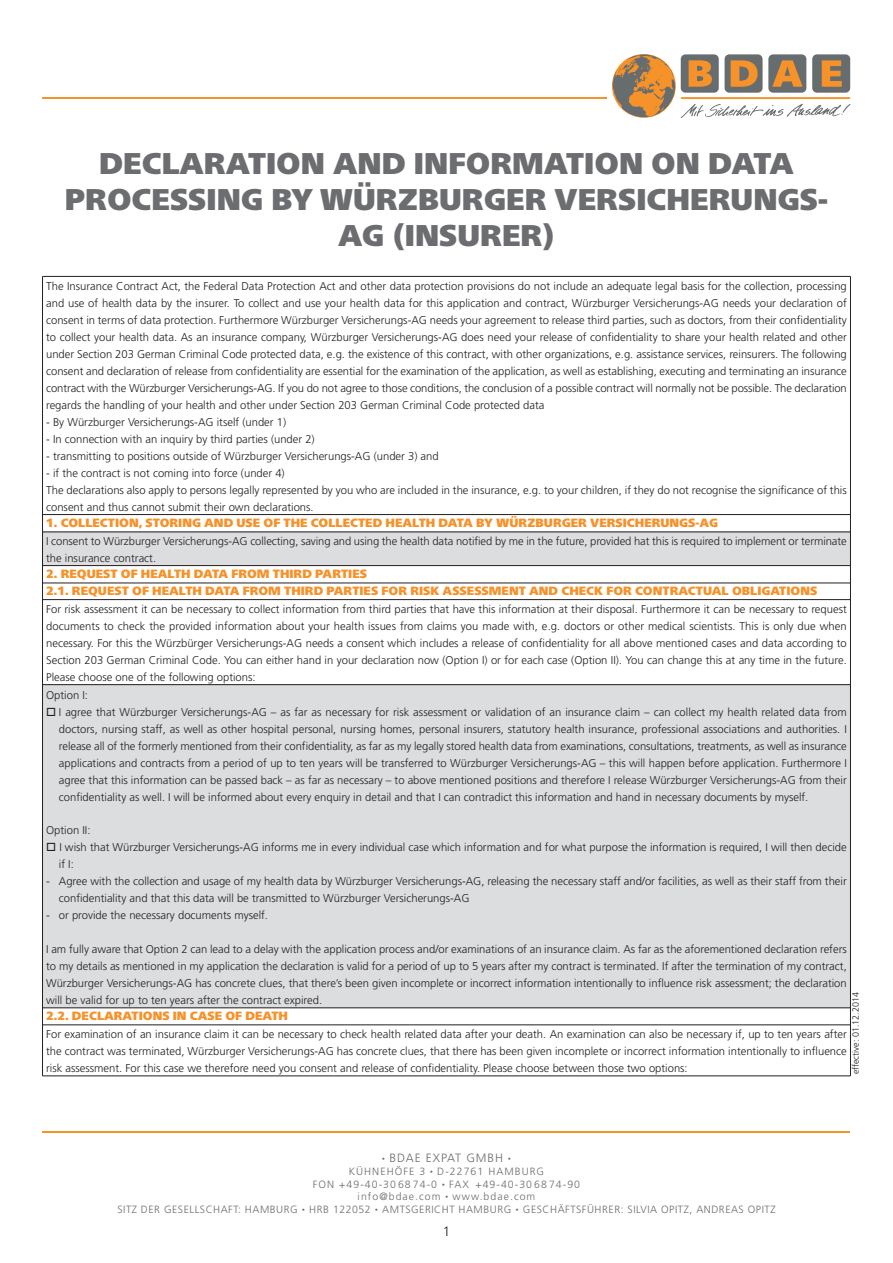
<style>
.page{position:relative;width:893px;height:1263px;background:#fff}
.page>*{position:absolute;margin:0;border:0;box-sizing:border-box;transform-origin:0 0}
.t1{font:30px/36px "Frutiger Neue LT Pro X Black";color:#6c6d70;text-align:center}
.t2{font:300 13.5px "Frutiger";color:#231f20}
.t3{font:12px "Frutiger Neue LT Pro X Black";color:#f6922a}
.t4{font:300 12px "Frutiger";letter-spacing:.075em;color:#6c6d70}
.t5{font:300 11.25px/17px "Frutiger";color:#231f20;text-align:justify}
.t6{font:300 10.5px/12.6px "Frutiger";letter-spacing:.05em;color:#6c6d70}
.t7{font:300 10.5px/12.6px "Frutiger";letter-spacing:.1em;color:#6c6d70}
.t8{font:300 9px "Frutiger";color:#231f20}
.t9{font:3.6px "Wingdings";color:#6c6d70}
</style>
<div class="page">
<div style="left:43px;top:531px;width:807px;height:35px;background:#dcdddf"></div>
<div style="left:43px;top:685px;width:807px;height:323px;background:#dcdddf"></div>
<svg style="left:613px;top:54px;width:237px;height:64px"></svg>
<hr style="left:43px;top:97px;width:564px;height:2px;background:#f6922a">
<hr style="left:43px;top:1131px;width:807px;height:2px;background:#f6922a">
<hr style="left:43px;top:1075px;width:807px;height:1px;background:#231f20">
<hr style="left:850px;top:276px;width:1px;height:800px;background:#231f20">
<hr style="left:42px;top:276px;width:1px;height:800px;background:#231f20">
<hr style="left:43px;top:276px;width:807px;height:1px;background:#231f20">
<hr style="left:43px;top:531px;width:807px;height:1px;background:#231f20">
<hr style="left:43px;top:599px;width:807px;height:1px;background:#231f20">
<hr style="left:43px;top:583px;width:807px;height:1px;background:#231f20">
<hr style="left:43px;top:565px;width:807px;height:1px;background:#231f20">
<hr style="left:43px;top:684px;width:807px;height:1px;background:#231f20">
<hr style="left:43px;top:514px;width:807px;height:1px;background:#231f20">
<hr style="left:43px;top:1024px;width:807px;height:1px;background:#231f20">
<hr style="left:43px;top:1007px;width:807px;height:1px;background:#231f20">
<h1 class="t1" style="left:65px;top:149px;width:765px">DECLARATION AND INFORMATION ON DATA<br>PROCESSING BY WÜRZBURGER VERSICHERUNGS-<br>AG (INSURER)</h1>
<p class="t5" style="left:46px;top:278px;width:802px">The Insurance Contract Act, the Federal Data Protection Act and other data protection provisions do not include an adequate legal basis for the collection, processing and use of health data by the insurer. To collect and use your health data for this application and contract, Würzburger Versicherungs-AG needs your declaration of consent in terms of data protection. Furthermore Würzburger Versicherungs-AG needs your agreement to release third parties, such as doctors, from their confidentiality to collect your health data. As an insurance company, Würzburger Versicherungs-AG does need your release of confidentiality to share your health related and other under Section 203 German Criminal Code protected data, e.g. the existence of this contract, with other organizations, e.g. assistance services, reinsurers. The following consent and declaration of release from confidentiality are essential for the examination of the application, as well as establishing, executing and terminating an insurance contract with the Würzburger Versicherungs-AG. If you do not agree to those conditions, the conclusion of a possible contract will normally not be possible. The declaration regards the handling of your health and other under Section 203 German Criminal Code protected data</p>
<p class="t5" style="left:46px;top:414px;width:242px">- By Würzburger Versicherungs-AG itself (under 1)</p>
<p class="t5" style="left:46px;top:431px;width:270px">- In connection with an inquiry by third parties (under 2)</p>
<p class="t5" style="left:46px;top:448px;width:394px">- transmitting to positions outside of Würzburger Versicherungs-AG (under 3) and</p>
<p class="t5" style="left:46px;top:465px;width:802px;text-align:left">- if the contract is not coming into force (under 4)<br>The declarations also apply to persons legally represented by you who are included in the insurance, e.g. to your children, if they do not recognise the significance of this consent and thus cannot submit their own declarations.</p>
<p class="t3" style="left:46px;top:519px;width:673px">1. COLLECTION, STORING AND USE OF THE COLLECTED HEALTH DATA BY WÜRZBURGER VERSICHERUNGS-AG</p>
<p class="t5" style="left:46px;top:533px;width:802px">I consent to Würzburger Versicherungs-AG collecting, saving and using the health data notified by me in the future, provided hat this is required to implement or terminate the insurance contract.</p>
<p class="t3" style="left:46px;top:570px;width:322px">2. REQUEST OF HEALTH DATA FROM THIRD PARTIES</p>
<p class="t5" style="left:46px;top:601px;width:802px">For risk assessment it can be necessary to collect information from third parties that have this information at their disposal. Furthermore it can be necessary to request documents to check the provided information about your health issues from claims you made with, e.g. doctors or other medical scientists. This is only due when necessary. For this the Würzbürger Versicherungs-AG needs a consent which includes a release of confidentiality for all above mentioned cases and data according to Section 203 German Criminal Code. You can either hand in your declaration now (Option I) or for each case (Option II). You can change this at any time in the future.<br>Please choose one of the following options:</p>
<p class="t3" style="left:46px;top:587px;width:773px">2.1. REQUEST OF HEALTH DATA FROM THIRD PARTIES FOR RISK ASSESSMENT AND CHECK FOR CONTRACTUAL OBLIGATIONS</p>
<p class="t5" style="left:46px;top:687px;width:43px">Option I:</p>
<p class="t5" style="left:59px;top:704px;width:789px;text-indent:-13px">□ I agree that Würzburger Versicherungs-AG – as far as necessary for risk assessment or validation of an insurance claim – can collect my health related data from doctors, nursing staff, as well as other hospital personal, nursing homes, personal insurers, statutory health insurance, professional associations and authorities. I release all of the formerly mentioned from their confidentiality, as far as my legally stored health data from examinations, consultations, treatments, as well as insurance applications and contracts from a period of up to ten years will be transferred to Würzburger Versicherungs-AG – this will happen before application. Furthermore I agree that this information can be passed back – as far as necessary – to above mentioned positions and therefore I release Würzburger Versicherungs-AG from their confidentiality as well. I will be informed about every enquiry in detail and that I can contradict this information and hand in necessary documents by myself.</p>
<p class="t5" style="left:46px;top:822px;width:46px">Option II:</p>
<p class="t5" style="left:59px;top:839px;width:789px;text-indent:-13px">□ I wish that Würzburger Versicherungs-AG informs me in every individual case which information and for what purpose the information is required, I will then decide if I:</p>
<p class="t5" style="left:59px;top:873px;width:789px;text-indent:-13px">- Agree with the collection and usage of my health data by Würzburger Versicherungs-AG, releasing the necessary staff and/or facilities, as well as their staff from their confidentiality and that this data will be transmitted to Würzburger Versicherungs-AG</p>
<p class="t5" style="left:46px;top:907px;width:223px">- or provide the necessary documents myself.</p>
<p class="t5" style="left:46px;top:941px;width:802px">I am fully aware that Option 2 can lead to a delay with the application process and/or examinations of an insurance claim. As far as the aforementioned declaration refers to my details as mentioned in my application the declaration is valid for a period of up to 5 years after my contract is terminated. If after the termination of my contract, Würzburger Versicherungs-AG has concrete clues, that there’s been given incomplete or incorrect information intentionally to influence risk assessment; the declaration will be valid for up to ten years after the contract expired.</p>
<p class="t8" style="left:850px;top:1074px;width:84px;rotate:-90deg">effective: 01.12.2014</p>
<p class="t3" style="left:46px;top:1012px;width:243px">2.2. DECLARATIONS IN CASE OF DEATH</p>
<p class="t5" style="left:46px;top:1026px;width:802px">For examination of an insurance claim it can be necessary to check health related data after your death. An examination can also be necessary if, up to ten years after the contract was terminated, Würzburger Versicherungs-AG has concrete clues, that there has been given incomplete or incorrect information intentionally to influence risk assessment. For this case we therefore need you consent and release of confidentiality. Please choose between those two options:</p>
<p class="t4" style="left:382px;top:1150px;width:122px">● BDAE EXPAT GMBH</p>
<p class="t9" style="left:508px;top:1156px;width:4px">●</p>
<p class="t7" style="left:349px;top:1165px;width:78px">KÜHNEHÖFE 3</p>
<p class="t7" style="left:313px;top:1165px;width:233px;text-indent:117px">● D-22761 HAMBURG<br>FON +49-40-306874-0</p>
<p class="t7" style="left:442px;top:1178px;width:139px">● FAX +49-40-306874-90</p>
<p class="t7" style="left:358px;top:1190px;width:84px">info@bdae.com</p>
<p class="t6" style="left:117px;top:1190px;width:660px;text-indent:328px">● www.bdae.com<br>SITZ DER GESELLSCHAFT: HAMBURG ● HRB 122052 ● AMTSGERICHT HAMBURG ● GESCHÄFTSFÜHRER: SILVIA OPITZ, ANDREAS OPITZ</p>
<p class="t2" style="left:443px;top:1224px;width:9px">1</p>
</div>
